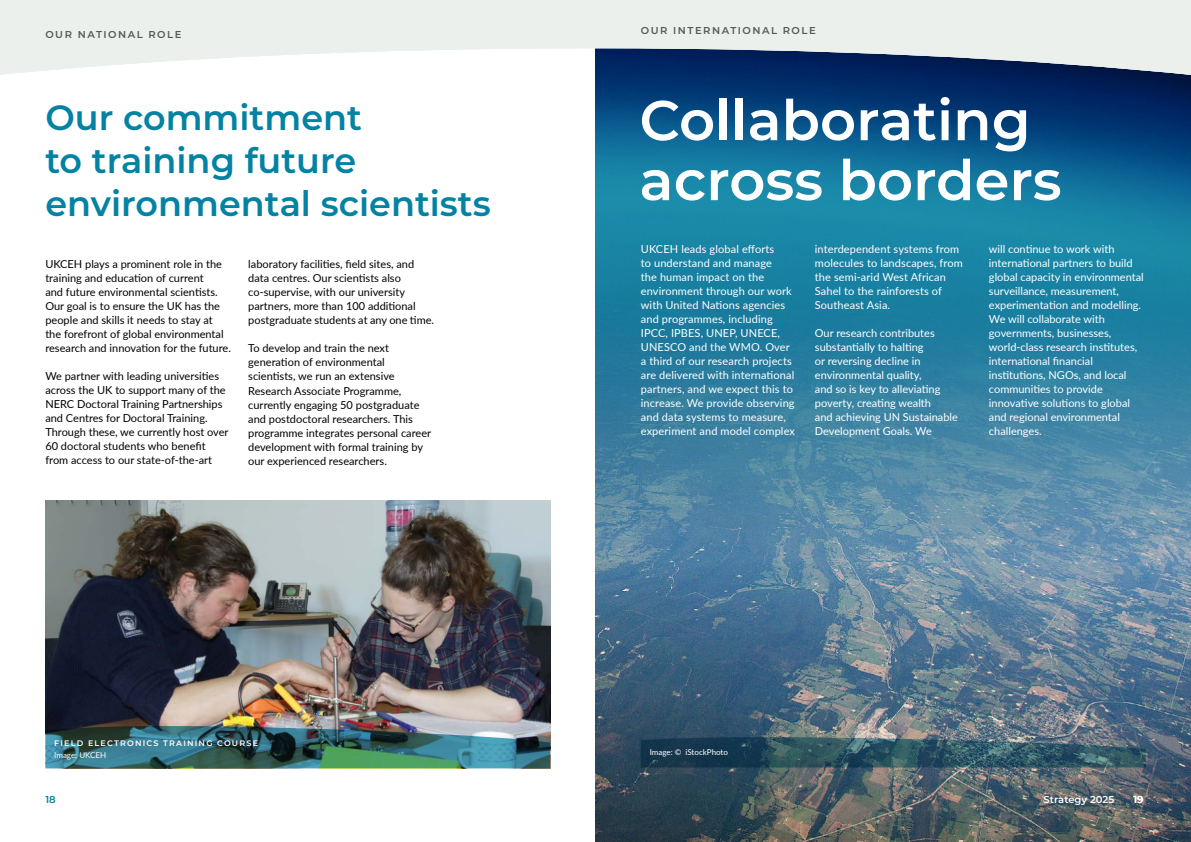
<style>
.page{position:relative;width:1191px;height:842px;background:#fff}
.page>*{position:absolute;margin:0;border:0;box-sizing:border-box;transform-origin:0 0}
.t1{font:600 56px/60px "Montserrat";color:#fff}
.t2{font:600 35px/43px "Montserrat";color:#0382a3}
.t3{font:11px/14px "Lato";color:#fff}
.t4{font:11px/14px "Lato";color:#000}
.t5{font:600 10px "Montserrat";letter-spacing:.15em;color:#575757}
.t6{font:600 10px "Montserrat";color:#fff}
.t7{font:600 10px "Montserrat";color:#0382a3}
.t8{font:600 8px "Montserrat";letter-spacing:.15em;color:#fff}
.t9{font:8px "Lato";color:#fff}
</style>
<div class="page">
<img style="left:595px;top:76px;width:596px;height:766px">
<img style="left:45px;top:501px;width:505px;height:222px">
<svg style="left:0;top:0;width:1191px;height:76px;background:#d0d7dc"></svg>
<img style="left:45px;top:723px;width:505px;height:45px">
<img style="left:640px;top:735px;width:505px;height:32px">
<p class="t5" style="left:45px;top:27px;width:138px">OUR NATIONAL ROLE</p>
<h2 class="t2" style="left:45px;top:94px;width:447px">Our commitment<br>to training future environmental scientists</h2>
<p class="t4" style="left:45px;top:257px;width:187px">UKCEH plays a prominent role in the training and education of current<br>and future environmental scientists.<br>Our goal is to ensure the UK has the people and skills it needs to stay at the forefront of global environmental research and innovation for the future.</p>
<p class="t4" style="left:45px;top:369px;width:185px">We partner with leading universities across the UK to support many of the NERC Doctoral Training Partnerships and Centres for Doctoral Training.<br>Through these, we currently host over 60 doctoral students who benefit from access to our state-of-the-art</p>
<p class="t4" style="left:248px;top:257px;width:187px">laboratory facilities, field sites, and data centres. Our scientists also co-supervise, with our university partners, more than 100 additional postgraduate students at any one time.</p>
<p class="t4" style="left:248px;top:341px;width:184px">To develop and train the next generation of environmental scientists, we run an extensive Research Associate Programme, currently engaging 50 postgraduate and postdoctoral researchers. This programme integrates personal career development with formal training by our experienced researchers.</p>
<p class="t8" style="left:54px;top:738px;width:205px">FIELD ELECTRONICS TRAINING COURSE</p>
<p class="t9" style="left:54px;top:750px;width:54px">Image: UKCEH</p>
<p class="t5" style="left:641px;top:23px;width:176px">OUR INTERNATIONAL ROLE</p>
<h1 class="t1" style="left:639px;top:88px;width:424px">Collaborating across borders</h1>
<p class="t3" style="left:641px;top:241px;width:156px">UKCEH leads global efforts<br>to understand and manage<br>the human impact on the environment through our work with United Nations agencies and programmes, including<br>IPCC, IPBES, UNEP, UNECE,<br>UNESCO and the WMO. Over a third of our research projects are delivered with international partners, and we expect this to increase. We provide observing and data systems to measure, experiment and model complex</p>
<p class="t3" style="left:815px;top:241px;width:149px">interdependent systems from molecules to landscapes, from the semi-arid West African<br>Sahel to the rainforests of<br>Southeast Asia.</p>
<p class="t3" style="left:815px;top:325px;width:145px">Our research contributes substantially to halting<br>or reversing decline in environmental quality,<br>and so is key to alleviating poverty, creating wealth<br>and achieving UN Sustainable<br>Development Goals. We</p>
<p class="t3" style="left:989px;top:241px;width:156px">will continue to work with international partners to build global capacity in environmental surveillance, measurement, experimentation and modelling.<br>We will collaborate with governments, businesses, world-class research institutes, international financial institutions, NGOs, and local communities to provide innovative solutions to global and regional environmental challenges.</p>
<p class="t9" style="left:650px;top:747px;width:80px">Image: © iStockPhoto</p>
<p class="t6" style="left:1043px;top:792px;width:72px">Strategy 2025</p>
<p class="t7" style="left:45px;top:792px;width:12px">18</p>
<p class="t6" style="left:1133px;top:792px;width:12px">19</p>
</div>
